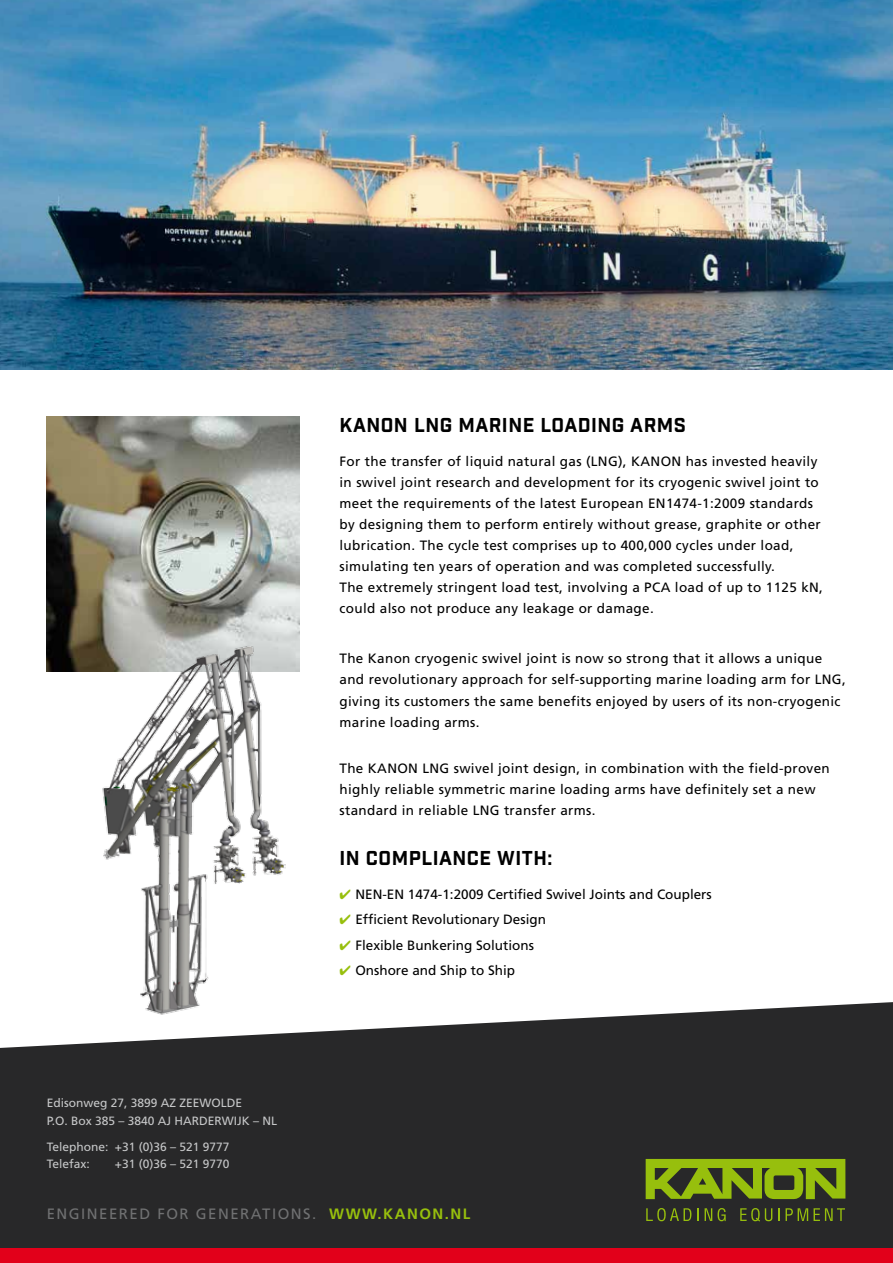
<style>
.page{position:relative;width:893px;height:1263px;background:#fff}
.page>*{position:absolute;margin:0;border:0;box-sizing:border-box;transform-origin:0 0}
.t1{font:700 19.5px "Industry";letter-spacing:.025em;color:#000}
.t2{font:15px "Frutiger LT";letter-spacing:.1em;color:#707172}
.t3{font:13.5px/21px "Frutiger LT";letter-spacing:.025em;color:#000}
.t4{font:13.5px "Frutiger LT";color:#000}
.t5{font:12px/17.4px "Frutiger LT";color:#c6c7c8}
.s1{color:#97bf0d}
.s2{font-weight:700;color:#97bf0d}
</style>
<div class="page">
<svg style="left:0;top:1002px;width:893px;height:246px;background:#3a3a3b"></svg>
<svg style="left:646px;top:1159px;width:199px;height:41px;background:#749015"></svg>
<svg style="left:646px;top:1208px;width:45px;height:13px"></svg>
<svg style="left:697px;top:1208px;width:2px;height:13px"></svg>
<svg style="left:705px;top:1208px;width:7px;height:13px"></svg>
<svg style="left:718px;top:1208px;width:8px;height:13px"></svg>
<svg style="left:740px;top:1208px;width:32px;height:13px"></svg>
<svg style="left:778px;top:1208px;width:2px;height:13px"></svg>
<svg style="left:786px;top:1208px;width:22px;height:13px"></svg>
<svg style="left:814px;top:1208px;width:31px;height:13px"></svg>
<div style="left:0;top:1248px;width:893px;height:15px;background:#e2001a"></div>
<img style="left:0;top:0;width:893px;height:370px">
<img style="left:47px;top:417px;width:252px;height:255px">
<img style="left:96px;top:639px;width:190px;height:380px">
<h1 class="t1" style="left:340px;top:413px;width:348px">KANON LNG MARINE LOADING ARMS</h1>
<p class="t3" style="left:340px;top:451px;width:485px">For the transfer of liquid natural gas (LNG), KANON has invested heavily in swivel joint research and development for its cryogenic swivel joint to meet the requirements of the latest European EN1474-1:2009 standards by designing them to perform entirely without grease, graphite or other lubrication. The cycle test comprises up to 400,000 cycles under load, simulating ten years of operation and was completed successfully.<br>The extremely stringent load test, involving a PCA load of up to 1125 kN, could also not produce any leakage or damage.</p>
<p class="t3" style="left:340px;top:648px;width:508px">The Kanon cryogenic swivel joint is now so strong that it allows a unique and revolutionary approach for self-supporting marine loading arm for LNG, giving its customers the same benefits enjoyed by users of its non-cryogenic marine loading arms.</p>
<p class="t3" style="left:340px;top:758px;width:492px">The KANON LNG swivel joint design, in combination with the field-proven highly reliable symmetric marine loading arms have definitely set a new standard in reliable LNG transfer arms.</p>
<h1 class="t1" style="left:340px;top:846px;width:214px">IN COMPLIANCE WITH:</h1>
<p class="t4" style="left:340px;top:886px;width:374px"><span class="s1">✔</span> NEN-EN 1474-1:2009 Certified Swivel Joints and Couplers</p>
<p class="t4" style="left:340px;top:912px;width:208px"><span class="s1">✔</span> Efficient Revolutionary Design</p>
<p class="t4" style="left:340px;top:937px;width:196px"><span class="s1">✔</span> Flexible Bunkering Solutions</p>
<p class="t4" style="left:340px;top:962px;width:177px"><span class="s1">✔</span> Onshore and Ship to Ship</p>
<p class="t5" style="left:47px;top:1094px;width:232px">Edisonweg 27, 3899 AZ ZEEWOLDE<br>P.O. Box 385 – 3840 AJ HARDERWIJK – NL</p>
<p class="t5" style="left:47px;top:1138px;width:184px">Telephone: +31 (0)36 – 521 9777<br>Telefax:</p>
<p class="t5" style="left:115px;top:1155px;width:116px">+31 (0)36 – 521 9770</p>
<p class="t2" style="left:47px;top:1204px;width:425px">ENGINEERED FOR GENERATIONS. <span class="s2">WWW.KANON.NL</span></p>
</div>
